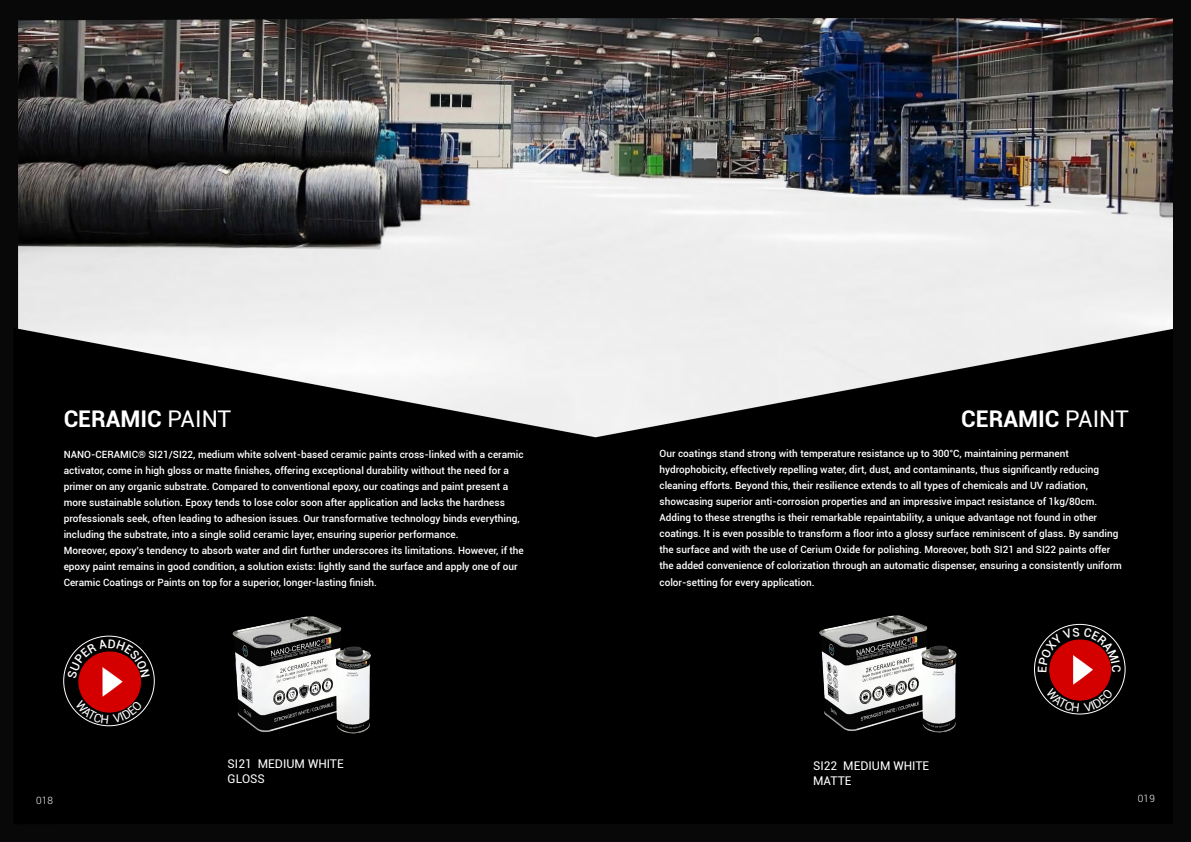
<style>
.page{position:relative;width:1191px;height:842px;background:#000}
.page>*{position:absolute;margin:0;border:0;box-sizing:border-box;transform-origin:0 0}
.t1{font:700 23px "Roboto";color:#fff}
.t2{font:12px/14.4px "Roboto";color:#fff}
.t3{font:500 10px/16px "Roboto";color:#fff}
.t4{font:300 10px "Roboto";letter-spacing:.03em;color:#fff}
.s1{font-weight:400}
</style>
<div class="page">
<img style="left:18px;top:18px;width:1155px;height:133px">
<img style="left:18px;top:151px;width:1155px;height:576px">
<img style="left:228px;top:604px;width:151px;height:130px">
<svg style="left:64px;top:636px;width:90px;height:90px"></svg>
<img style="left:73px;top:679px;width:73px;height:38px">
<img style="left:813px;top:602px;width:151px;height:131px">
<svg style="left:1034px;top:624px;width:91px;height:90px"></svg>
<img style="left:1043px;top:672px;width:73px;height:33px">
<svg style="left:68px;top:639px;width:82px;height:40px"></svg>
<svg style="left:75px;top:700px;width:67px;height:24px"></svg>
<svg style="left:1038px;top:627px;width:82px;height:45px"></svg>
<svg style="left:1046px;top:688px;width:67px;height:24px"></svg>
<h1 class="t1" style="left:64px;top:405px;width:169px">CERAMIC <span class="s1">PAINT</span></h1>
<p class="t3" style="left:64px;top:447px;width:461px">NANO-CERAMIC® SI21/SI22, medium white solvent-based ceramic paints cross-linked with a ceramic activator, come in high gloss or matte finishes, offering exceptional durability without the need for a primer on any organic substrate. Compared to conventional epoxy, our coatings and paint present a more sustainable solution. Epoxy tends to lose color soon after application and lacks the hardness professionals seek, often leading to adhesion issues. Our transformative technology binds everything, including the substrate, into a single solid ceramic layer, ensuring superior performance.<br>Moreover, epoxy’s tendency to absorb water and dirt further underscores its limitations. However, if the epoxy paint remains in good condition, a solution exists: lightly sand the surface and apply one of our Ceramic Coatings or Paints on top for a superior, longer-lasting finish.</p>
<p class="t2" style="left:228px;top:757px;width:118px">SI21 MEDIUM WHITE<br>GLOSS</p>
<h1 class="t1" style="left:961px;top:405px;width:169px">CERAMIC <span class="s1">PAINT</span></h1>
<p class="t3" style="left:659px;top:446px;width:464px">Our coatings stand strong with temperature resistance up to 300°C, maintaining permanent hydrophobicity, effectively repelling water, dirt, dust, and contaminants, thus significantly reducing cleaning efforts. Beyond this, their resilience extends to all types of chemicals and UV radiation, showcasing superior anti-corrosion properties and an impressive impact resistance of 1kg/80cm.<br>Adding to these strengths is their remarkable repaintability, a unique advantage not found in other coatings. It is even possible to transform a floor into a glossy surface reminiscent of glass. By sanding the surface and with the use of Cerium Oxide for polishing. Moreover, both SI21 and SI22 paints offer the added convenience of colorization through an automatic dispenser, ensuring a consistently uniform color-setting for every application.</p>
<p class="t2" style="left:813px;top:759px;width:118px">SI22 MEDIUM WHITE<br>MATTE</p>
<p class="t4" style="left:36px;top:795px;width:19px">018</p>
<p class="t4" style="left:1137px;top:793px;width:19px">019</p>
</div>
